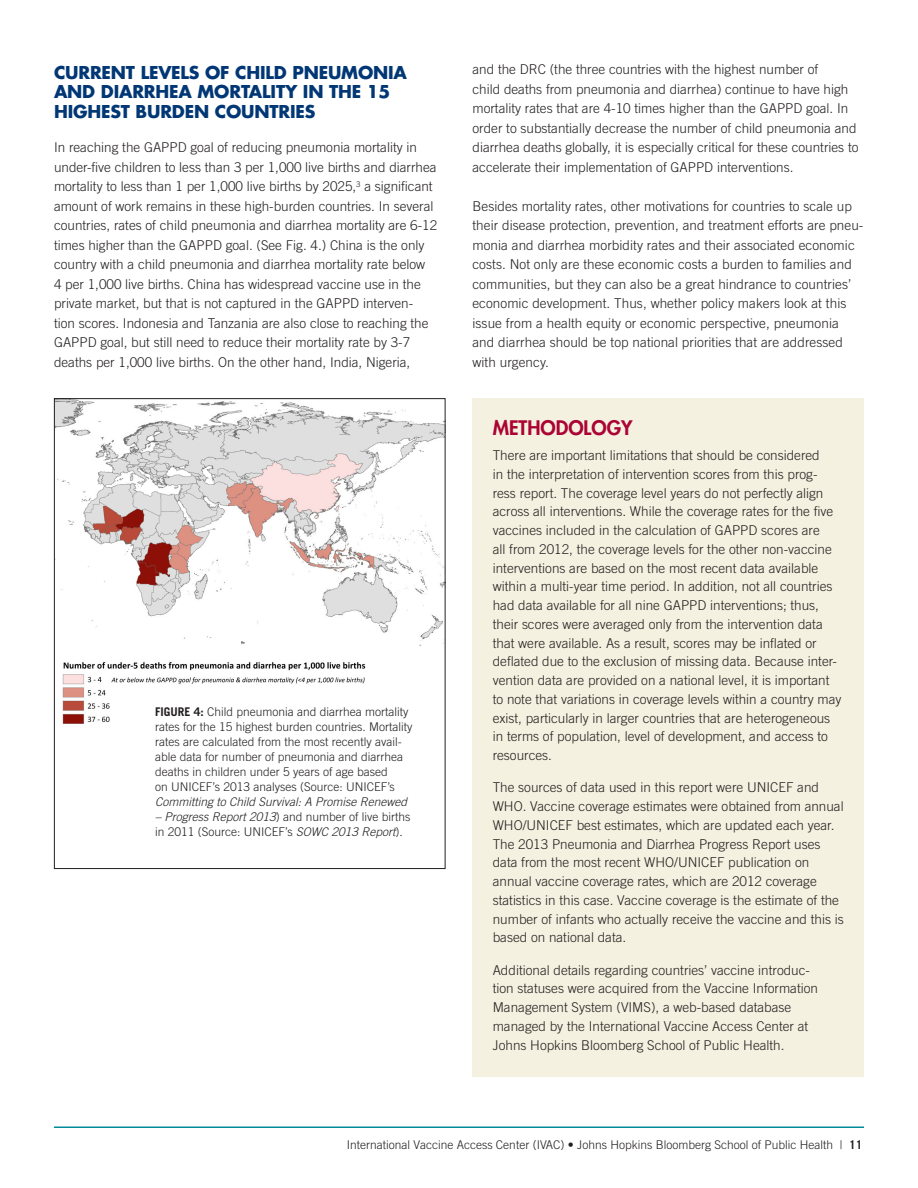
<style>
.page{position:relative;width:918px;height:1188px;background:#fff}
.page>*{position:absolute;margin:0;border:0;box-sizing:border-box;transform-origin:0 0}
.Body_copy{font:800 19.5px "Futura Std";color:#ab0333}
.Subhead{font:700 17.25px/19.5px "Futura Std";letter-spacing:-.01em;color:#013775}
.Text_Box{font:300 13.5px/18.8px "Trade Gothic LT Std";color:#231f20}
.Body_copy-2{font:300 13.5px/19.5px "Trade Gothic LT Std";color:#231f20}
.Body_copy-3{font:300 12px/15px "Trade Gothic LT Std";color:#231f20}
.s1{font-weight:700}
.s2{font-style:italic}
</style>
<div class="page">
<hr style="left:54px;top:1127px;width:810px;height:1px;background:#008b98">
<img style="left:54px;top:398px;width:392px;height:326px">
<div style="left:472px;top:398px;width:392px;height:679px;background:#f5f1e0"></div>
<p class="Subhead" style="left:54px;top:62px;width:355px">CURRENT LEVELS OF CHILD PNEUMONIA<br>AND DIARRHEA MORTALITY IN THE 15<br>HIGHEST BURDEN COUNTRIES</p>
<p class="Body_copy-2" style="left:54px;top:138px;width:385px">In reaching the GAPPD goal of reducing pneumonia mortality in under-five children to less than 3 per 1,000 live births and diarrhea mortality to less than 1 per 1,000 live births by 2025,<sup>3</sup> a significant amount of work remains in these high-burden countries. In several countries, rates of child pneumonia and diarrhea mortality are 6-12 times higher than the GAPPD goal. (See Fig. 4.) China is the only country with a child pneumonia and diarrhea mortality rate below<br>4 per 1,000 live births. China has widespread vaccine use in the private market, but that is not captured in the GAPPD interven&shy;tion scores. Indonesia and Tanzania are also close to reaching the GAPPD goal, but still need to reduce their mortality rate by 3-7 deaths per 1,000 live births. On the other hand, India, Nigeria,</p>
<p class="Body_copy-3" style="left:155px;top:704px;width:259px"><span class="s1">FIGURE 4:</span> Child pneumonia and diarrhea mortality rates for the 15 highest burden countries. Mortality rates are calculated from the most recently avail&shy;able data for number of pneumonia and diarrhea deaths in children under 5 years of age based<br>on UNICEF’s 2013 analyses (Source: UNICEF’s <span class="s2">Committing to Child Survival: A Promise Renewed</span></p>
<p class="Body_copy-3" style="left:155px;top:809px;width:257px"><span class="s2">– Progress Report 2013</span>) and number of live births in 2011 (Source: UNICEF’s <span class="s2">SOWC 2013 Report</span>).</p>
<p class="Body_copy-2" style="left:472px;top:60px;width:388px">and the DRC (the three countries with the highest number of<br>child deaths from pneumonia and diarrhea) continue to have high mortality rates that are 4-10 times higher than the GAPPD goal. In order to substantially decrease the number of child pneumonia and diarrhea deaths globally, it is especially critical for these countries to accelerate their implementation of GAPPD interventions.</p>
<p class="Body_copy-2" style="left:472px;top:196px;width:392px">Besides mortality rates, other motivations for countries to scale up their disease protection, prevention, and treatment efforts are pneu&shy;monia and diarrhea morbidity rates and their associated economic costs. Not only are these economic costs a burden to families and communities, but they can also be a great hindrance to countries’ economic development. Thus, whether policy makers look at this issue from a health equity or economic perspective, pneumonia and diarrhea should be top national priorities that are addressed with urgency.</p>
<p class="Body_copy" style="left:493px;top:415px;width:141px">METHODOLOGY</p>
<p class="Text_Box" style="left:493px;top:446px;width:350px">There are important limitations that should be considered<br>in the interpretation of intervention scores from this prog&shy;ress report. The coverage level years do not perfectly align across all interventions. While the coverage rates for the five vaccines included in the calculation of GAPPD scores are<br>all from 2012, the coverage levels for the other non-vaccine interventions are based on the most recent data available within a multi-year time period. In addition, not all countries had data available for all nine GAPPD interventions; thus, their scores were averaged only from the intervention data that were available. As a result, scores may be inflated or deflated due to the exclusion of missing data. Because inter&shy;vention data are provided on a national level, it is important to note that variations in coverage levels within a country may exist, particularly in larger countries that are heterogeneous in terms of population, level of development, and access to resources.</p>
<p class="Text_Box" style="left:493px;top:778px;width:353px">The sources of data used in this report were UNICEF and WHO. Vaccine coverage estimates were obtained from annual WHO/UNICEF best estimates, which are updated each year.<br>The 2013 Pneumonia and Diarrhea Progress Report uses data from the most recent WHO/UNICEF publication on annual vaccine coverage rates, which are 2012 coverage statistics in this case. Vaccine coverage is the estimate of the number of infants who actually receive the vaccine and this is based on national data.</p>
<p class="Text_Box" style="left:493px;top:960px;width:327px">Additional details regarding countries’ vaccine introduc&shy;tion statuses were acquired from the Vaccine Information Management System (VIMS), a web-based database managed by the International Vaccine Access Center at Johns Hopkins Bloomberg School of Public Health.</p>
<p class="Body_copy-3" style="left:347px;top:1137px;width:517px">International Vaccine Access Center (IVAC) • Johns Hopkins Bloomberg School of Public Health | <span class="s1">11</span></p>
</div>
